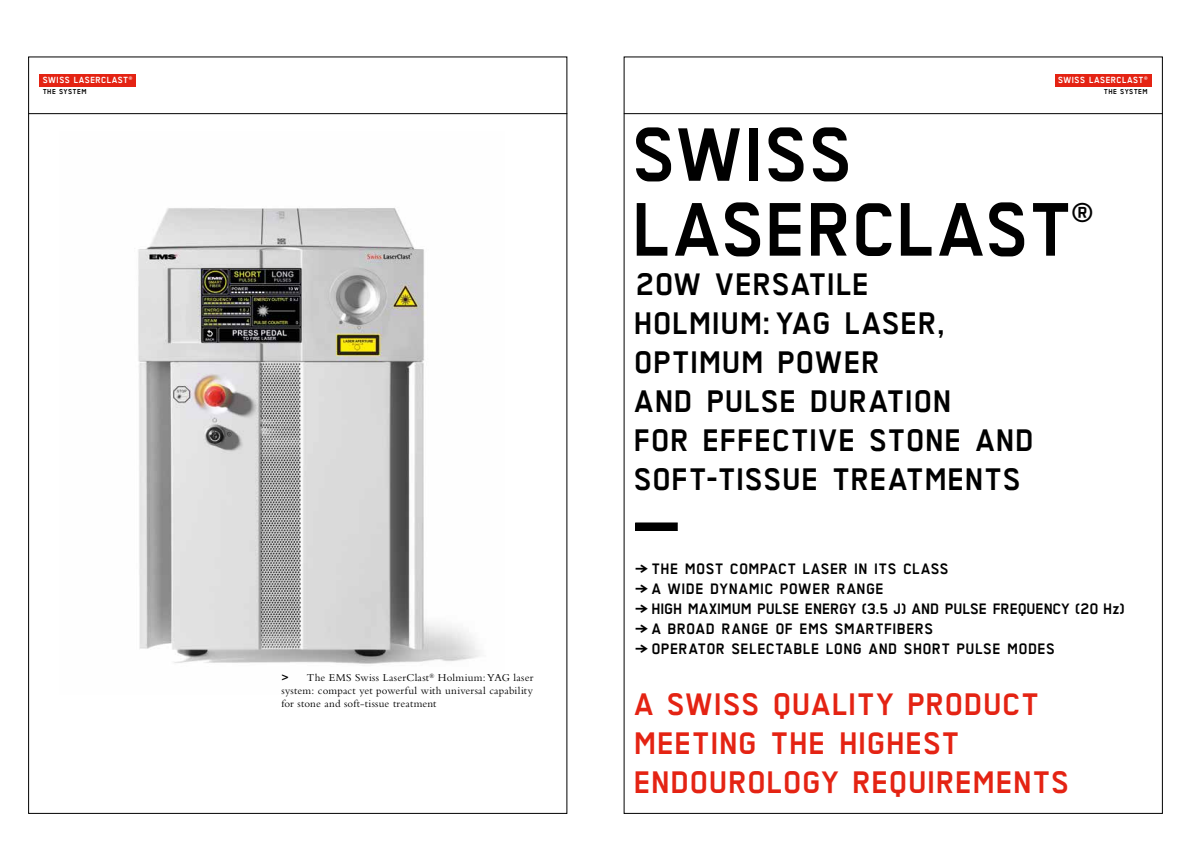
<style>
.page{position:relative;width:1191px;height:842px;background:#fff}
.page>*{position:absolute;margin:0;border:0;box-sizing:border-box;transform-origin:0 0}
.t1{font:700 85px/75px "TRANS";letter-spacing:-.005em;color:#000}
.t2{font:700 35px/39px "TRANS";letter-spacing:-.005em;color:#000}
.t3{font:700 35px/39px "TRANS";letter-spacing:-.005em;color:#e42313}
.t4{font:700 17px/20px "TRANS";color:#000}
.t5{font:11px/13px "Bembo MT Pro";letter-spacing:.015em;color:#000;text-align:justify}
.t6{font:700 10px "TRANS";letter-spacing:.02em;color:#fff}
.t7{font:700 8px "TRANS";letter-spacing:.04em;color:#000}
.s1{font-weight:800}
</style>
<div class="page">
<img style="left:138px;top:208px;width:342px;height:456px">
<div style="left:40px;top:74px;width:96px;height:12px;background:#e42313"></div>
<div style="left:1055px;top:74px;width:96px;height:12px;background:#e42313"></div>
<div style="left:635px;top:523px;width:42px;height:7px;background:#000"></div>
<div style="left:635px;top:522px;width:42px;height:9px;border:1px solid #000"></div>
<hr style="left:624px;top:113px;width:538px;height:1px;background:#000">
<hr style="left:28px;top:113px;width:539px;height:1px;background:#000">
<p class="t6" style="left:43px;top:75px;width:91px">SWISS LASERCLAST<sup>®</sup></p>
<p class="t6" style="left:1058px;top:75px;width:91px">SWISS LASERCLAST<sup>®</sup></p>
<p class="t7" style="left:1104px;top:88px;width:45px">THE SYSTEM</p>
<h1 class="t1" style="left:635px;top:116px;width:442px">SWISS<br>LASERCLAST</h1>
<p class="t7" style="left:43px;top:88px;width:45px">THE SYSTEM</p>
<h2 class="t2" style="left:1072px;top:193px;width:25px">®</h2>
<p class="t5" style="left:281px;top:671px;width:253px"><span class="s1">&gt;</span> The EMS Swiss LaserClast<sup>®</sup> Holmium: YAG laser system: compact yet powerful with universal capability for stone and soft-tissue treatment</p>
<h2 class="t2" style="left:635px;top:264px;width:402px">20W VERSATILE<br>HOLMIUM:YAG LASER,<br>OPTIMUM POWER<br>AND PULSE DURATION<br>FOR EFFECTIVE STONE AND<br>SOFT-TISSUE TREATMENTS</h2>
<p class="t4" style="left:635px;top:558px;width:306px">} THE MOST COMPACT LASER IN ITS CLASS } A WIDE DYNAMIC POWER RANGE<br>} HIGH MAXIMUM PULSE ENERGY</p>
<p class="t4" style="left:635px;top:598px;width:492px;text-indent:227px">(3.5 J) AND PULSE FREQUENCY (20 HZ) } A BROAD RANGE OF EMS SMARTFIBERS<br>} OPERATOR</p>
<p class="t4" style="left:732px;top:638px;width:323px">SELECTABLE LONG AND SHORT PULSE MODES</p>
<h2 class="t3" style="left:635px;top:684px;width:71px">A SWISS</h2>
<h2 class="t3" style="left:774px;top:684px;width:268px">QUALITY PRODUCT</h2>
<h2 class="t3" style="left:635px;top:723px;width:20px">MEET</h2>
<h2 class="t3" style="left:711px;top:723px;width:79px">ING THE</h2>
<h2 class="t3" style="left:635px;top:723px;width:433px;text-indent:205px">HIGHEST<br>ENDOUROLOGY REQUIREMENTS</h2>
</div>
